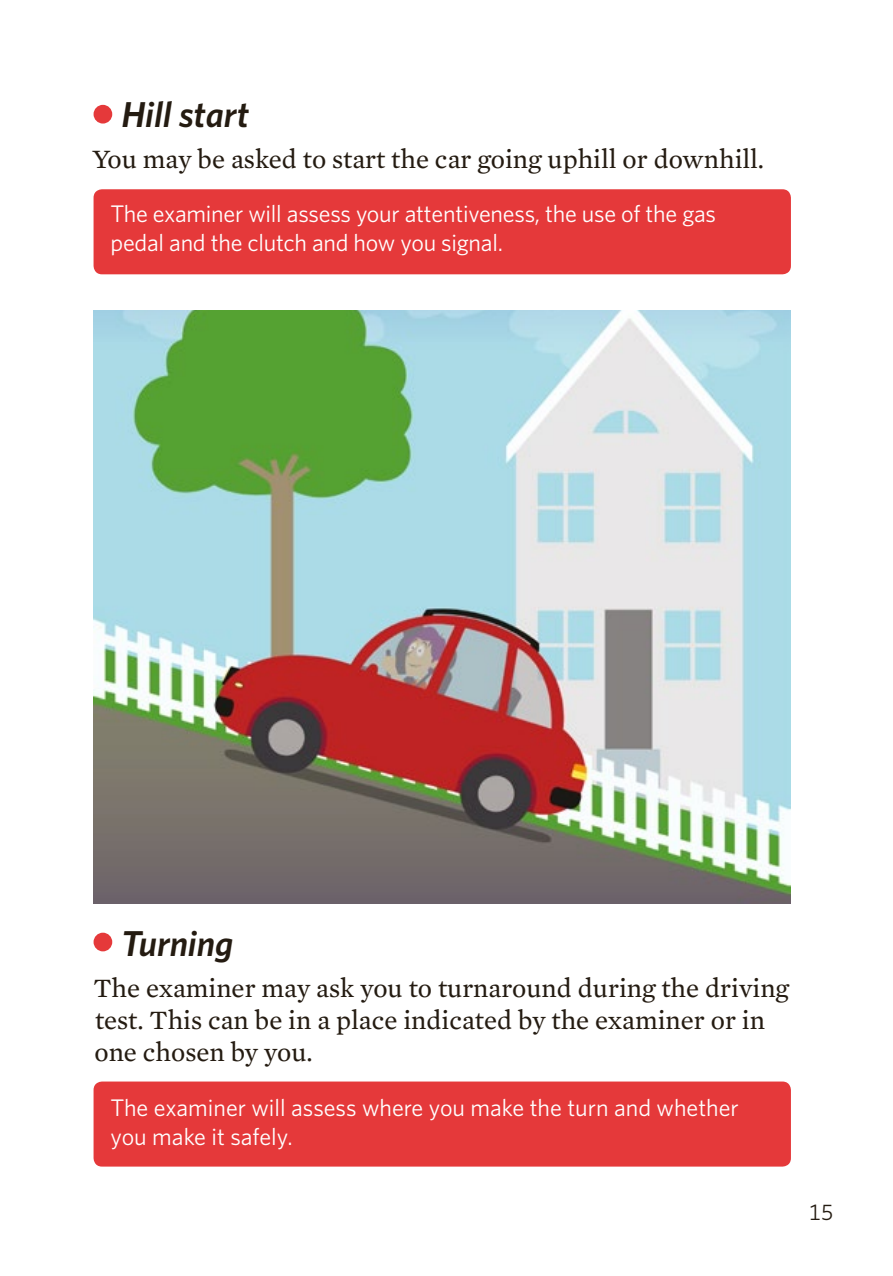
<style>
.page{position:relative;width:893px;height:1276px;background:#fff}
.page>*{position:absolute;margin:0;border:0;box-sizing:border-box;transform-origin:0 0}
.t1{font:italic 600 36px "Whitney";color:#241b11}
.t2{font:27px/32.4px "Mercury Text G2";color:#241b11}
.t3{font:24px/28.8px "Whitney";letter-spacing:-.01em;color:#fff}
.t4{font:22.5px "Whitney";color:#241b11}
</style>
<div class="page">
<img style="left:94px;top:310px;width:697px;height:593px">
<div style="left:94px;top:189px;width:697px;height:85px;background:#e5393a;border-radius:9px"></div>
<div style="left:94px;top:105px;width:18px;height:19px;background:#e5393a;border-radius:50%"></div>
<div style="left:94px;top:1081px;width:697px;height:85px;background:#e5393a;border-radius:9px"></div>
<div style="left:94px;top:932px;width:18px;height:19px;background:#e5393a;border-radius:50%"></div>
<h1 class="t1" style="left:121px;top:91px;width:129px">Hill start</h1>
<p class="t2" style="left:92px;top:141px;width:673px">You may be asked to start the car going uphill or downhill.</p>
<p class="t3" style="left:111px;top:199px;width:607px">The examiner will assess your attentiveness, the use of the gas pedal and the clutch and how you signal.</p>
<h1 class="t1" style="left:121px;top:919px;width:114px">Turning</h1>
<p class="t2" style="left:93px;top:970px;width:697px">The examiner may ask you to turnaround during the driving test. This can be in a place indicated by the examiner or in one chosen by you.</p>
<p class="t3" style="left:111px;top:1092px;width:630px">The examiner will assess where you make the turn and whether you make it safely.</p>
<p class="t4" style="left:809px;top:1196px;width:26px">15</p>
</div>
